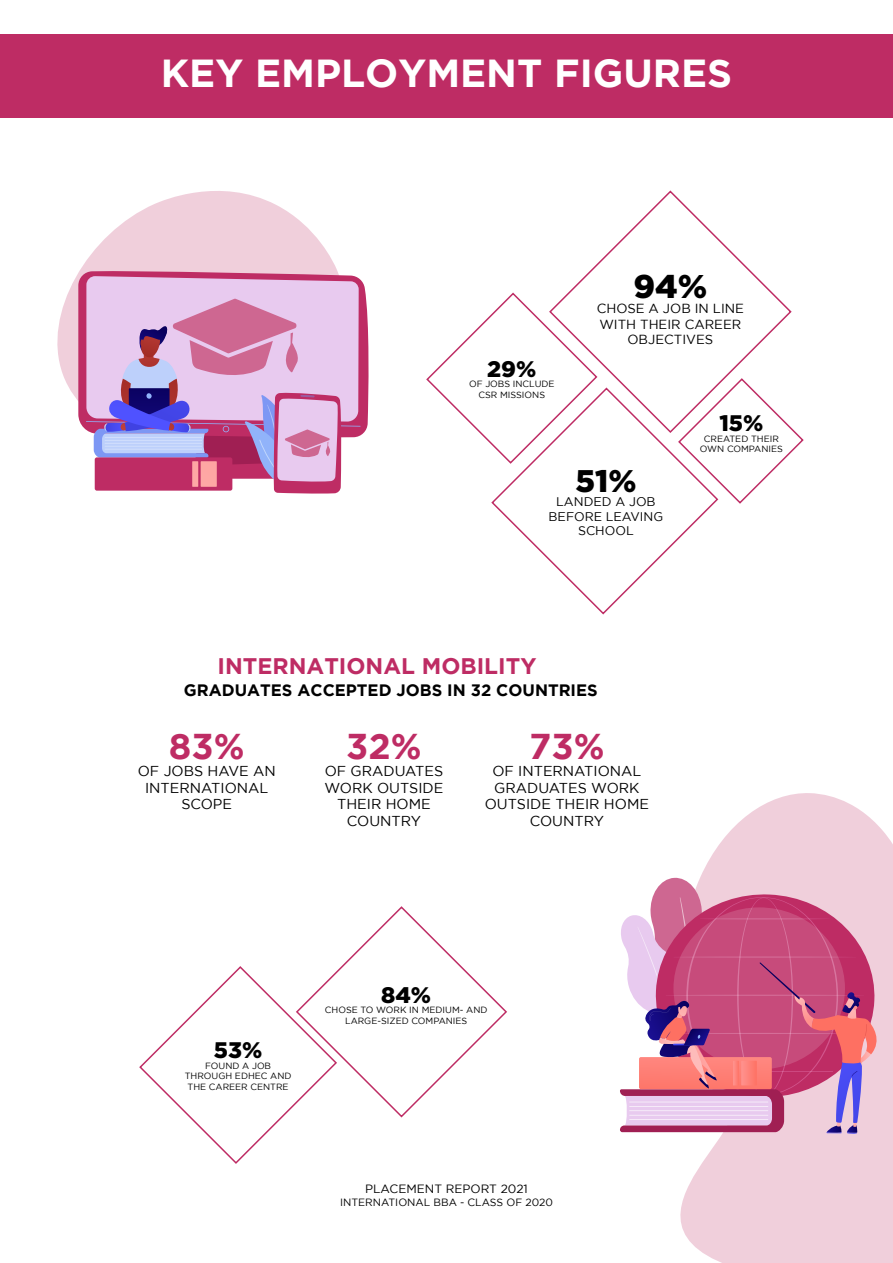
<style>
.page{position:relative;width:893px;height:1263px;background:#fff}
.page>*{position:absolute;margin:0;border:0;box-sizing:border-box;transform-origin:0 0}
.t1{font:700 39px "Gotham";color:#fff}
.t2{font:700 35.85px "Gotham";color:#be2c64}
.t3{font:900 32.85px "Gotham";color:#000}
.t4{font:900 31.35px "Gotham";color:#000}
.t5{font:700 22.5px "Gotham";color:#be2c64}
.t6{font:900 22.5px "Gotham";color:#000}
.t7{font:700 16.5px "Gotham";color:#000}
.t8{font:14.4px/16.6px "Gotham";color:#000;text-align:center}
.t9{font:13.2px/15.3px "Gotham";color:#000;text-align:center}
.t10{font:12.45px/14.5px "Gotham";color:#000;text-align:center}
.t11{font:12px "Gotham";color:#000}
.t12{font:10.5px "Gotham";color:#000}
.t13{font:9px/10.5px "Gotham";color:#000;text-align:center}
</style>
<div class="page">
<svg style="left:57px;top:191px;width:280px;height:210px;fill:#f0cfdb"></svg>
<svg style="left:78px;top:270px;width:291px;height:166px;background:#ce618a"></svg>
<svg style="left:86px;top:421px;width:275px;height:6px"></svg>
<svg style="left:86px;top:276px;width:273px;height:218px;background:#cf99c6"></svg>
<svg style="left:570px;top:190px;width:222px;height:196px"></svg>
<svg style="left:426px;top:291px;width:172px;height:152px"></svg>
<svg style="left:677px;top:377px;width:127px;height:127px"></svg>
<svg style="left:490px;top:386px;width:229px;height:229px"></svg>
<svg style="left:680px;top:793px;width:213px;height:470px;fill:#f0cfdb"></svg>
<svg style="left:620px;top:877px;width:263px;height:257px;background:#d37ea0"></svg>
<div style="left:0;top:34px;width:893px;height:84px;background:#be2c64"></div>
<svg style="left:338px;top:906px;width:169px;height:212px"></svg>
<svg style="left:139px;top:966px;width:199px;height:198px"></svg>
<h1 class="t1" style="left:161px;top:51px;width:573px">KEY EMPLOYMENT FIGURES</h1>
<h3 class="t6" style="left:487px;top:356px;width:51px">29%</h3>
<p class="t13" style="left:469px;top:379px;width:87px">OF JOBS INCLUDE<br>CSR MISSIONS</p>
<h3 class="t3" style="left:633px;top:267px;width:75px">94%</h3>
<h3 class="t9" style="left:597px;top:301px;width:149px">CHOSE A JOB IN LINE<br>WITH THEIR CAREER<br>OBJECTIVES</h3>
<h3 class="t6" style="left:719px;top:410px;width:45px">15%</h3>
<p class="t13" style="left:700px;top:433px;width:85px">CREATED THEIR<br>OWN COMPANIES</p>
<h3 class="t4" style="left:575px;top:462px;width:63px">51%</h3>
<h3 class="t10" style="left:549px;top:494px;width:116px">LANDED A JOB<br>BEFORE LEAVING<br>SCHOOL</h3>
<h3 class="t5" style="left:218px;top:653px;width:320px">INTERNATIONAL MOBILITY</h3>
<h3 class="t7" style="left:184px;top:680px;width:415px">GRADUATES ACCEPTED JOBS IN 32 COUNTRIES</h3>
<h2 class="t2" style="left:169px;top:726px;width:77px">83%</h2>
<h3 class="t8" style="left:138px;top:762px;width:139px">OF JOBS HAVE AN<br>INTERNATIONAL<br>SCOPE</h3>
<h2 class="t2" style="left:346px;top:726px;width:77px">32%</h2>
<h3 class="t8" style="left:325px;top:762px;width:120px">OF GRADUATES<br>WORK OUTSIDE<br>THEIR HOME<br>COUNTRY</h3>
<h2 class="t2" style="left:529px;top:726px;width:77px">73%</h2>
<h3 class="t8" style="left:485px;top:762px;width:166px">OF INTERNATIONAL<br>GRADUATES WORK<br>OUTSIDE THEIR HOME<br>COUNTRY</h3>
<h3 class="t6" style="left:214px;top:1037px;width:50px">53%</h3>
<p class="t13" style="left:185px;top:1060px;width:108px">FOUND A JOB<br>THROUGH EDHEC AND<br>THE CAREER CENTRE</p>
<h3 class="t6" style="left:381px;top:981px;width:51px">84%</h3>
<p class="t13" style="left:325px;top:1004px;width:164px">CHOSE TO WORK IN MEDIUM- AND<br>LARGE-SIZED COMPANIES</p>
<h3 class="t11" style="left:365px;top:1182px;width:164px">PLACEMENT REPORT 2021</h3>
<p class="t12" style="left:340px;top:1196px;width:214px">INTERNATIONAL BBA - CLASS OF 2020</p>
</div>
